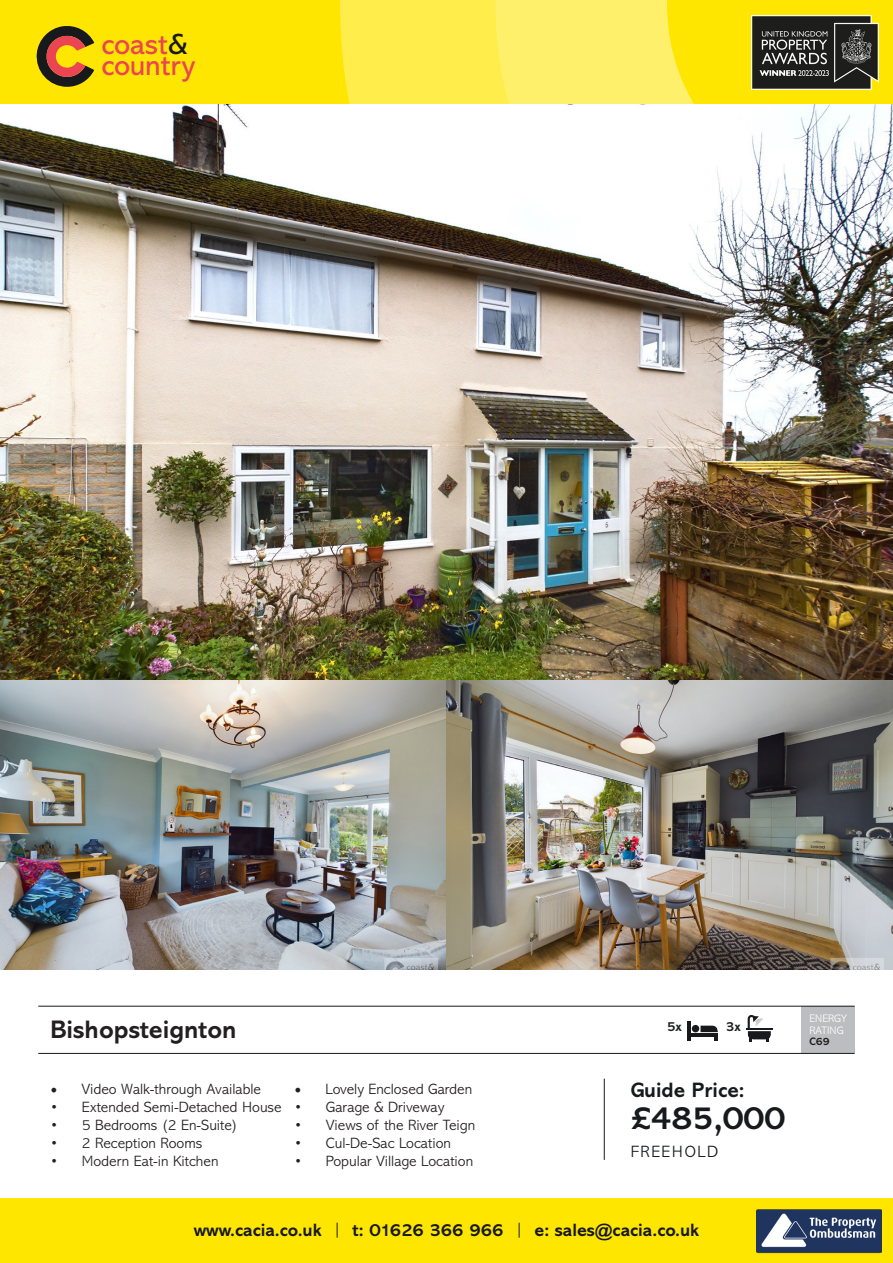
<style>
.page{position:relative;width:893px;height:1263px;background:#fff}
.page>*{position:absolute;margin:0;border:0;box-sizing:border-box;transform-origin:0 0}
.t1{font:700 33px "Abadi MT Std";color:#17191c}
.t2{font:29.4px/20.9px "Abadi MT Std";color:#eb4453}
.t3{font:700 25.5px "Abadi MT Std";color:#231f20}
.t4{font:700 21px "Abadi MT Std";color:#17191c}
.t5{font:700 18px "Abadi MT Std";color:#17191c}
.t6{font:300 16.5px "Abadi MT Std";letter-spacing:.1em;color:#17191c}
.t7{font:300 15px "Abadi MT Std";color:#231f20}
.t8{font:700 13.5px "Abadi MT Std";color:#202222}
.t9{font:300 10.95px "Abadi MT Std";color:#fff}
.t10{font:700 10.95px "Abadi MT Std";color:#231f20}
.s1{color:#17191d}
.s2{font-family:"Minion Pro";font-weight:400;font-size:18px}
.s3{font-weight:300}
</style>
<div class="page">
<img style="left:0;top:103px;width:893px;height:578px">
<img style="left:0;top:681px;width:446px;height:288px">
<img style="left:446px;top:681px;width:447px;height:288px">
<div style="left:0;top:1199px;width:893px;height:64px;background:#ffe601"></div>
<div style="left:801px;top:1006px;width:54px;height:47px;background:#bcbdc0"></div>
<hr style="left:687px;top:1022px;width:3px;height:19px;background:#17191d">
<hr style="left:689px;top:1033px;width:29px;height:4px;background:#17191d">
<div style="left:692px;top:1025px;width:7px;height:7px;background:#17191d;border-radius:50%"></div>
<svg style="left:700px;top:1026px;width:18px;height:15px"></svg>
<hr style="left:746px;top:1028px;width:26px;height:2px;background:#17191d">
<svg style="left:748px;top:1015px;width:23px;height:27px"></svg>
<hr style="left:38px;top:1006px;width:817px;height:1px;background:#17191c">
<hr style="left:604px;top:1078px;width:1px;height:82px;background:#17191c">
<hr style="left:38px;top:1053px;width:817px;height:1px;background:#17191c">
<div style="left:0;top:0;width:893px;height:103px;background:#ffe601"></div>
<svg style="left:36px;top:26px;width:58px;height:61px"></svg>
<div style="left:340px;top:0;width:481px;height:103px;background:#ffed4c"></div>
<svg style="left:496px;top:0;width:325px;height:103px;background:#ffec46"></svg>
<img style="left:751px;top:15px;width:127px;height:74px">
<img style="left:756px;top:1209px;width:125px;height:45px">
<p class="t2" style="left:101px;top:34px;width:95px">coast<span class="s1">&amp; </span>country</p>
<p class="t3" style="left:50px;top:1014px;width:188px">Bishopsteignton</p>
<p class="t8" style="left:667px;top:1018px;width:16px">5x</p>
<p class="t8" style="left:726px;top:1018px;width:16px">3x</p>
<p class="t7" style="left:50px;top:1081px;width:212px"><span class="s2">•</span> Video Walk-through Available</p>
<p class="t7" style="left:50px;top:1099px;width:233px">• Extended Semi-Detached House</p>
<p class="t7" style="left:50px;top:1117px;width:189px">• 5 Bedrooms (2 En-Suite)</p>
<p class="t7" style="left:50px;top:1135px;width:153px">• 2 Reception Rooms</p>
<p class="t7" style="left:50px;top:1153px;width:170px">• Modern Eat-in Kitchen</p>
<p class="t7" style="left:294px;top:1081px;width:179px"><span class="s2">•</span> Lovely Enclosed Garden</p>
<p class="t7" style="left:294px;top:1099px;width:152px">• Garage &amp; Driveway</p>
<p class="t7" style="left:294px;top:1117px;width:182px">• Views of the River Teign</p>
<p class="t7" style="left:294px;top:1135px;width:158px">• Cul-De-Sac Location</p>
<p class="t7" style="left:294px;top:1153px;width:180px">• Popular Village Location</p>
<p class="t4" style="left:631px;top:1078px;width:115px">Guide Price:</p>
<p class="t1" style="left:631px;top:1098px;width:156px">£485,000</p>
<p class="t6" style="left:631px;top:1142px;width:89px">FREEHOLD</p>
<p class="t5" style="left:194px;top:1219px;width:507px">www.cacia.co.uk <span class="s3">|</span> t: 01626 366 966 <span class="s3">|</span> e: sales@cacia.co.uk</p>
<p class="t9" style="left:810px;top:1013px;width:39px">ENERGY</p>
<p class="t9" style="left:810px;top:1024px;width:36px">RATING</p>
<p class="t10" style="left:810px;top:1035px;width:22px">C69</p>
</div>
